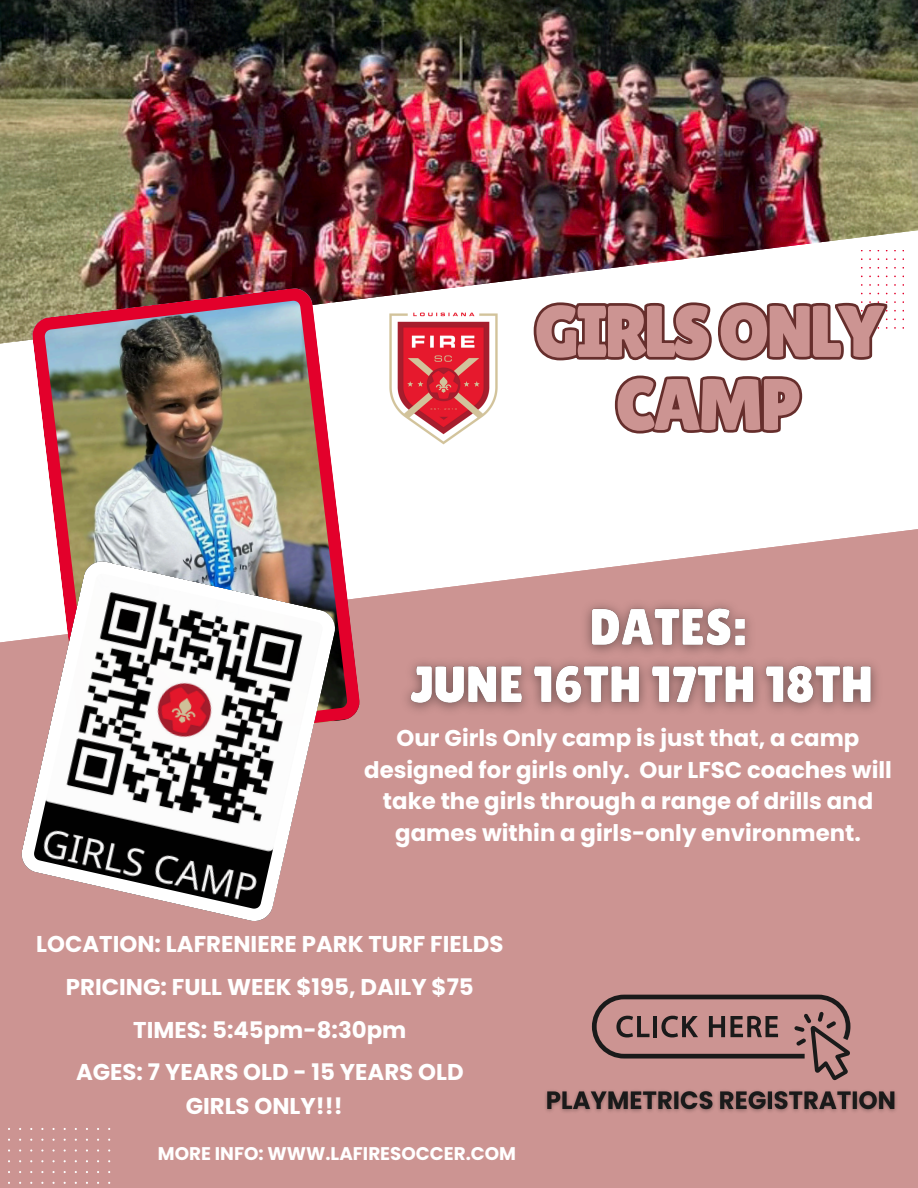
<style>
.page{position:relative;width:918px;height:1188px;background:#cc9492}
.page>*{position:absolute;margin:0;border:0;box-sizing:border-box;transform-origin:0 0}
.t1{font:73.05px/73.2px "Lilita One";letter-spacing:-.045em;color:#cc9492;text-align:center}
.t2{font:700 22.8px/31.5px "Poppins";color:#fff;text-align:center}
.t3{font:700 18.3px "Poppins";color:#fff}
</style>
<div class="page">
<img style="left:0;top:0;width:918px;height:226px">
<img style="left:0;top:226px;width:918px;height:417px">
<img style="left:32px;top:288px;width:328px;height:433px">
<svg style="left:8px;top:1128px;width:102px;height:56px"></svg>
<svg style="left:21px;top:561px;width:315px;height:360px"></svg>
<img style="left:368px;top:302px;width:152px;height:152px">
<svg style="left:592px;top:995px;width:258px;height:85px"></svg>
<svg style="left:531px;top:250px;width:373px;height:114px;background:#d0c0c0"></svg>
<svg style="left:612px;top:366px;width:194px;height:277px"></svg>
<img style="left:575px;top:591px;width:190px;height:57px">
<img style="left:407px;top:648px;width:470px;height:63px">
<img style="left:545px;top:1090px;width:351px;height:22px">
<h1 class="t1" style="left:534px;top:295px;width:351px">GIRLSONLY<br>CAMP</h1>
<h3 class="t2" style="left:364px;top:722px;width:529px">Our Girls Only camp is just that, a camp designed for girls only. Our LFSC coaches will take the girls through a range of drills and games within a girls-only environment.</h3>
<p class="t2" style="left:36px;top:928px;width:469px">LOCATION: LAFRENIERE PARK TURF FIELDS</p>
<h4 class="t2" style="left:66px;top:971px;width:409px">PRICING: FULL WEEK $195, DAILY $75</h4>
<h3 class="t2" style="left:133px;top:1014px;width:275px">TIMES: 5:45pm-8:30pm</h3>
<h3 class="t2" style="left:76px;top:1057px;width:389px">AGES: 7 YEARS OLD - 15 YEARS OLD</h3>
<h4 class="t2" style="left:186px;top:1090px;width:158px">GIRLS ONLY!!!</h4>
<p class="t3" style="left:158px;top:1141px;width:360px">MORE INFO: WWW.LAFIRESOCCER.COM</p>
</div>
